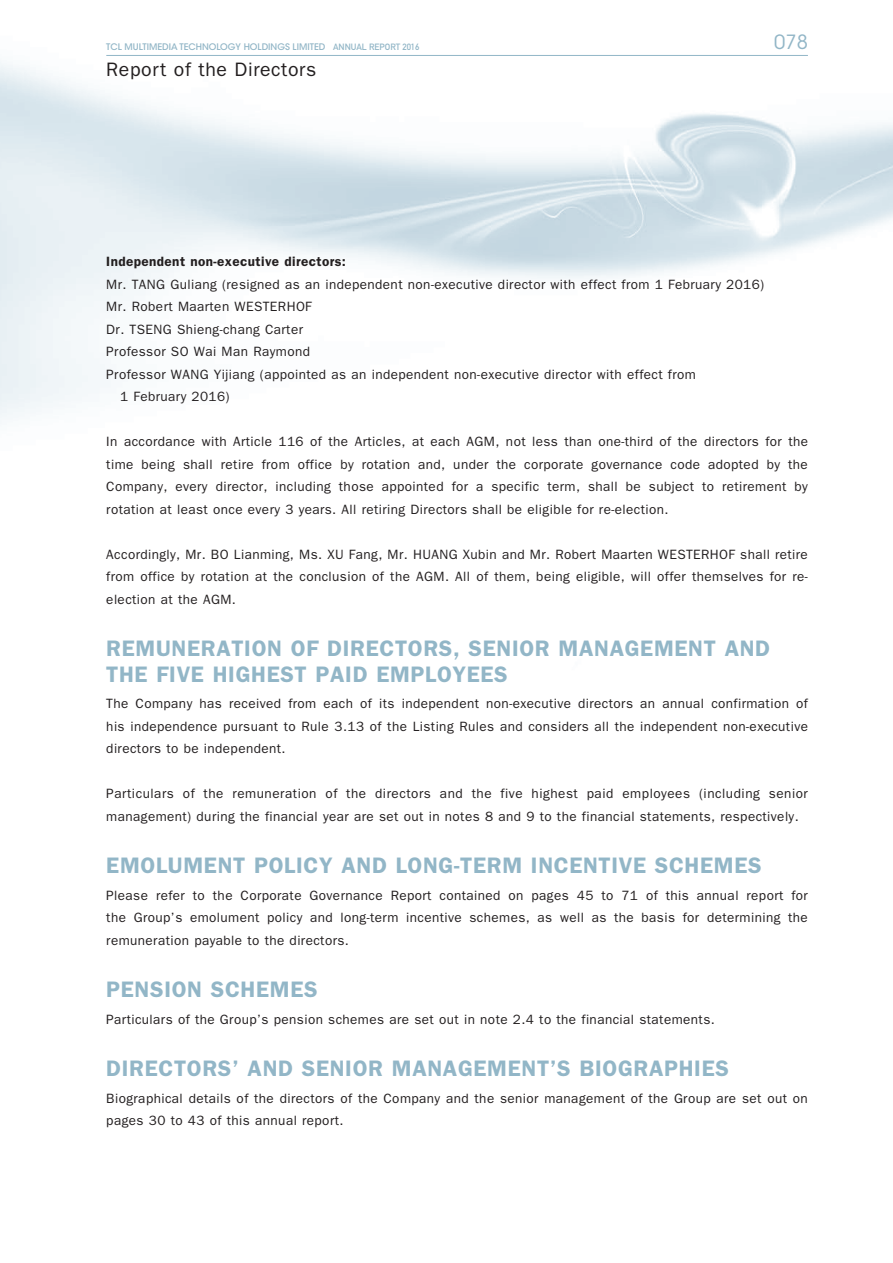
<style>
.page{position:relative;width:893px;height:1263px;background:#fff}
.page>*{position:absolute;margin:0;border:0;box-sizing:border-box;transform-origin:0 0}
.t1{font:600 22.5px/25.5px "ITC Franklin Gothic Std";letter-spacing:.03em;color:#92b6c7}
.t2{font:19.5px "ITC Franklin Gothic Std";letter-spacing:.03em;color:#231f20}
.t3{font:19.5px "ITC Avant Garde Std";color:#92b6c7}
.t4{font:13.5px/22.5px "ITC Franklin Gothic Std";letter-spacing:.03em;color:#231f20;text-align:justify}
.t5{font:600 13.5px "ITC Franklin Gothic Std";letter-spacing:.03em;color:#231f20}
.t6{font:500 9px "ITC Avant Garde Std";color:#92b6c7}
.s1{font-family:"DIN Mittelschrift Std";font-weight:400}
.s2{color:#fff}
</style>
<div class="page">
<img style="left:0;top:61px;width:893px;height:363px">
<hr style="left:106px;top:55px;width:702px;height:1px;background:#92b6c7">
<p class="t6" style="left:106px;top:41px;width:315px">TCL MULTIMEDIA TECHNOLOGY HOLDINGS LIMITED <span class="s1">ANNUAL REPORT 2016</span></p>
<h2 class="t3" style="left:763px;top:30px;width:46px"><span class="s2">0</span>078</h2>
<h2 class="t2" style="left:106px;top:58px;width:212px">Report of the Directors</h2>
<p class="t5" style="left:106px;top:254px;width:241px">Independent non-executive directors:</p>
<p class="t4" style="left:106px;top:273px;width:659px">Mr. TANG Guliang (resigned as an independent non-executive director with effect from 1 February 2016)</p>
<p class="t4" style="left:106px;top:296px;width:207px">Mr. Robert Maarten WESTERHOF</p>
<p class="t4" style="left:106px;top:318px;width:198px">Dr. TSENG Shieng-chang Carter</p>
<p class="t4" style="left:106px;top:341px;width:205px">Professor SO Wai Man Raymond</p>
<p class="t4" style="left:106px;top:363px;width:591px">Professor WANG Yijiang (appointed as an independent non-executive director with effect from</p>
<p class="t4" style="left:120px;top:386px;width:111px">1 February 2016)</p>
<p class="t4" style="left:106px;top:431px;width:703px">In accordance with Article 116 of the Articles, at each AGM, not less than one-third of the directors for the time being shall retire from office by rotation and, under the corporate governance code adopted by the Company, every director, including those appointed for a specific term, shall be subject to retirement by rotation at least once every 3 years. All retiring Directors shall be eligible for re-election.</p>
<p class="t4" style="left:106px;top:543px;width:703px">Accordingly, Mr. BO Lianming, Ms. XU Fang, Mr. HUANG Xubin and Mr. Robert Maarten WESTERHOF shall retire from office by rotation at the conclusion of the AGM. All of them, being eligible, will offer themselves for re&shy;election at the AGM.</p>
<h1 class="t1" style="left:106px;top:636px;width:665px">REMUNERATION OF DIRECTORS, SENIOR MANAGEMENT AND<br>THE FIVE HIGHEST PAID EMPLOYEES</h1>
<p class="t4" style="left:106px;top:693px;width:703px">The Company has received from each of its independent non-executive directors an annual confirmation of his independence pursuant to Rule 3.13 of the Listing Rules and considers all the independent non-executive directors to be independent.</p>
<p class="t4" style="left:106px;top:783px;width:703px">Particulars of the remuneration of the directors and the five highest paid employees (including senior management) during the financial year are set out in notes 8 and 9 to the financial statements, respectively.</p>
<h1 class="t1" style="left:106px;top:853px;width:657px">EMOLUMENT POLICY AND LONG-TERM INCENTIVE SCHEMES</h1>
<p class="t4" style="left:106px;top:884px;width:703px">Please refer to the Corporate Governance Report contained on pages 45 to 71 of this annual report for the Group’s emolument policy and long-term incentive schemes, as well as the basis for determining the remuneration payable to the directors.</p>
<h1 class="t1" style="left:106px;top:977px;width:213px">PENSION SCHEMES</h1>
<p class="t4" style="left:106px;top:1008px;width:610px">Particulars of the Group’s pension schemes are set out in note 2.4 to the financial statements.</p>
<h1 class="t1" style="left:106px;top:1056px;width:624px">DIRECTORS’ AND SENIOR MANAGEMENT’S BIOGRAPHIES</h1>
<p class="t4" style="left:106px;top:1087px;width:703px">Biographical details of the directors of the Company and the senior management of the Group are set out on pages 30 to 43 of this annual report.</p>
</div>
